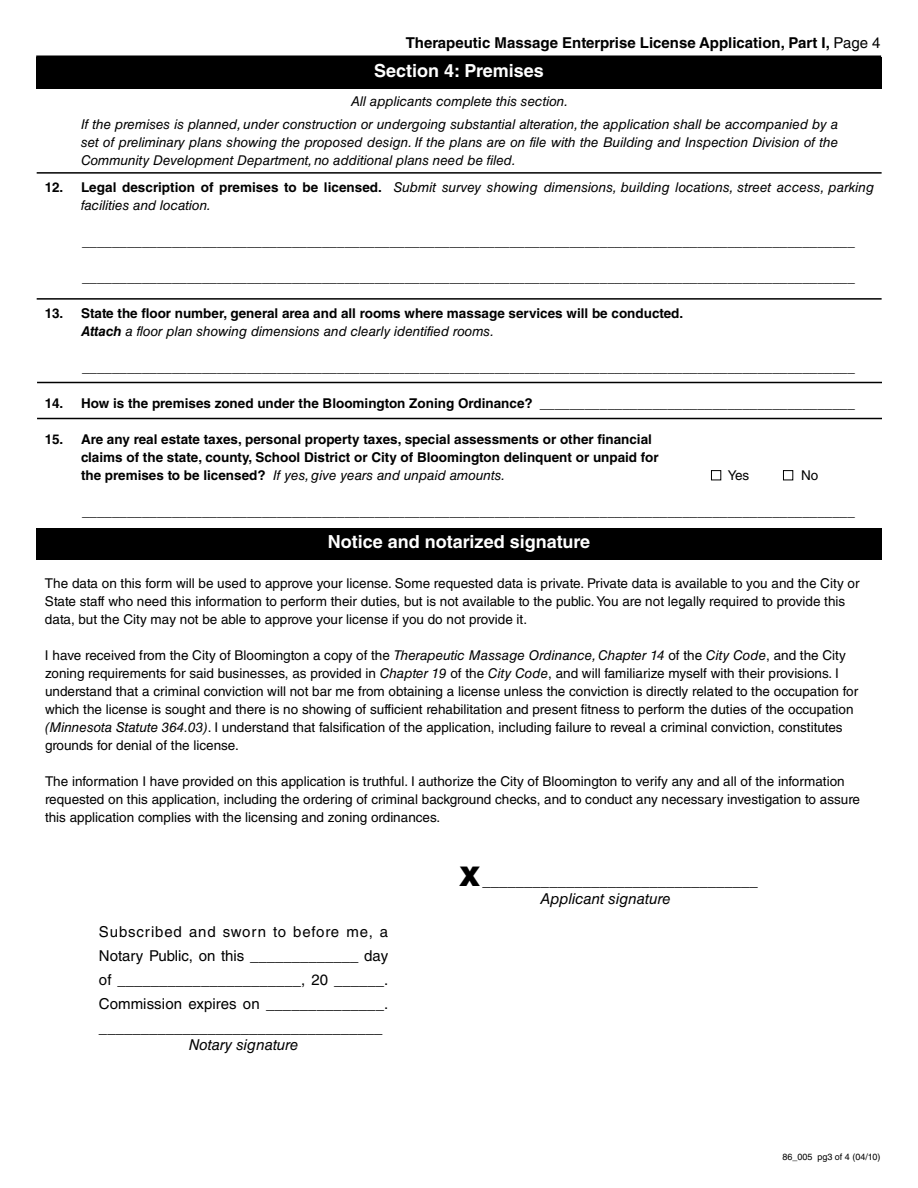
<style>
.page{position:relative;width:918px;height:1188px;background:#fff}
.page>*{position:absolute;margin:0;border:0;box-sizing:border-box;transform-origin:0 0}
.t1{font:700 18px "Helvetica LT Std";color:#fff}
.t2{font:15px/24px "Helvetica LT Std";letter-spacing:.005em;color:#000;text-align:center}
.t3{font:700 15px "Helvetica LT Std";color:#000}
.t4{font:italic 15px "Helvetica LT Std";color:#000}
.t5{font:13.5px/18px "Helvetica LT Std";color:#000}
.t6{font:700 13.5px/18px "Helvetica LT Std";color:#000}
.t7{font:italic 13.5px/18px "Helvetica LT Std";color:#000}
.t8{font:9px "Helvetica LT Std";color:#000}
.s1{font-weight:400}
.s2{font-weight:700;font-style:normal}
.s3{font-style:italic}
.s4{font-weight:400;font-style:italic}
.s5{color:#fff}
.s6{font-weight:900;font-size:27px}
</style>
<div class="page">
<hr style="left:37px;top:172px;width:845px;height:2px;background:#000">
<hr style="left:37px;top:298px;width:845px;height:2px;background:#000">
<hr style="left:36px;top:56px;width:845px;height:2px;background:#000">
<hr style="left:37px;top:382px;width:845px;height:1px;background:#000">
<hr style="left:37px;top:418px;width:845px;height:1px;background:#000">
<div style="left:36px;top:57px;width:846px;height:31px;background:#000"></div>
<div style="left:36px;top:528px;width:846px;height:32px;background:#000"></div>
<p class="t3" style="left:406px;top:38px;width:476px">Therapeutic Massage Enterprise License Application, Part I, <span class="s1">Page 4</span></p>
<h1 class="t1" style="left:374px;top:64px;width:171px">Section 4: Premises</h1>
<p class="t7" style="left:81px;top:92px;width:759px;line-height:22.5px;text-align:center">All applicants complete this section.<br>If the premises is planned, under construction or undergoing substantial alteration, the application shall be accompanied by a</p>
<p class="t7" style="left:81px;top:135px;width:759px">set of preliminary plans showing the proposed design. If the plans are on file with the Building and Inspection Division of the<br>Community Development Department, no additional plans need be filed.</p>
<p class="t7" style="left:81px;top:180px;width:795px;text-indent:-36px"><span class="s2">12. Legal description of premises to be licensed.</span> Submit survey showing dimensions, building locations, street access, parking facilities and location.</p>
<p class="t5" style="left:82px;top:234px;width:774px">_______________________________________________________________________________________________________</p>
<p class="t5" style="left:82px;top:270px;width:774px">_______________________________________________________________________________________________________</p>
<p class="t6" style="left:81px;top:306px;width:604px;text-indent:-36px">13. State the floor number, general area and all rooms where massage services will be conducted.<br><span class="s3">Attach</span> <span class="s4">a floor plan showing dimensions and clearly identified rooms.</span></p>
<p class="t5" style="left:82px;top:360px;width:774px">_______________________________________________________________________________________________________</p>
<p class="t6" style="left:45px;top:396px;width:811px">14. How is the premises zoned under the Bloomington Zoning Ordinance? <span class="s1">__________________________________________</span></p>
<p class="t6" style="left:81px;top:432px;width:579px;text-indent:-36px">15. Are any real estate taxes, personal property taxes, special assessments or other financial claims of the state, county, School District or City of Bloomington delinquent or unpaid for the premises to be licensed? <span class="s4">If yes, give years and unpaid amounts.</span></p>
<p class="t5" style="left:711px;top:468px;width:40px"><span class="s5">■</span> Yes</p>
<p class="t5" style="left:783px;top:468px;width:37px"><span class="s5">■</span> No</p>
<p class="t5" style="left:82px;top:504px;width:774px">_______________________________________________________________________________________________________</p>
<h1 class="t1" style="left:328px;top:535px;width:264px">Notice and notarized signature</h1>
<p class="t5" style="left:45px;top:576px;width:816px">The data on this form will be used to approve your license. Some requested data is private. Private data is available to you and the City or<br>State staff who need this information to perform their duties, but is not available to the public. You are not legally required to provide this data, but the City may not be able to approve your license if you do not provide it.</p>
<p class="t5" style="left:45px;top:648px;width:815px">I have received from the City of Bloomington a copy of the <span class="s3">Therapeutic Massage Ordinance, Chapter 14</span> of the <span class="s3">City Code</span>, and the City zoning requirements for said businesses, as provided in <span class="s3">Chapter 19</span> of the <span class="s3">City Code</span>, and will familiarize myself with their provisions. I understand that a criminal conviction will not bar me from obtaining a license unless the conviction is directly related to the occupation for which the license is sought and there is no showing of sufficient rehabilitation and present fitness to perform the duties of the occupation <span class="s3">(Minnesota Statute 364.03)</span>. I understand that falsification of the application, including failure to reveal a criminal conviction, constitutes grounds for denial of the license.</p>
<p class="t5" style="left:45px;top:774px;width:817px">The information I have provided on this application is truthful. I authorize the City of Bloomington to verify any and all of the information requested on this application, including the ordering of criminal background checks, and to conduct any necessary investigation to assure this application complies with the licensing and zoning ordinances.</p>
<p class="t2" style="left:99px;top:922px;width:291px;text-align:justify">Subscribed and sworn to before me, a Notary Public, on this _____________ day of ______________________, 20 ______.<br>Commission expires on ______________. __________________________________</p>
<p class="t4" style="left:189px;top:1039px;width:111px">Notary signature</p>
<p class="t2" style="left:459px;top:874px;width:300px;line-height:18px"><span class="s6">X</span> _________________________________<br><span class="s3">Applicant signature</span></p>
<p class="t8" style="left:782px;top:1154px;width:100px">86_005 pg3 of 4 (04/10)</p>
</div>
